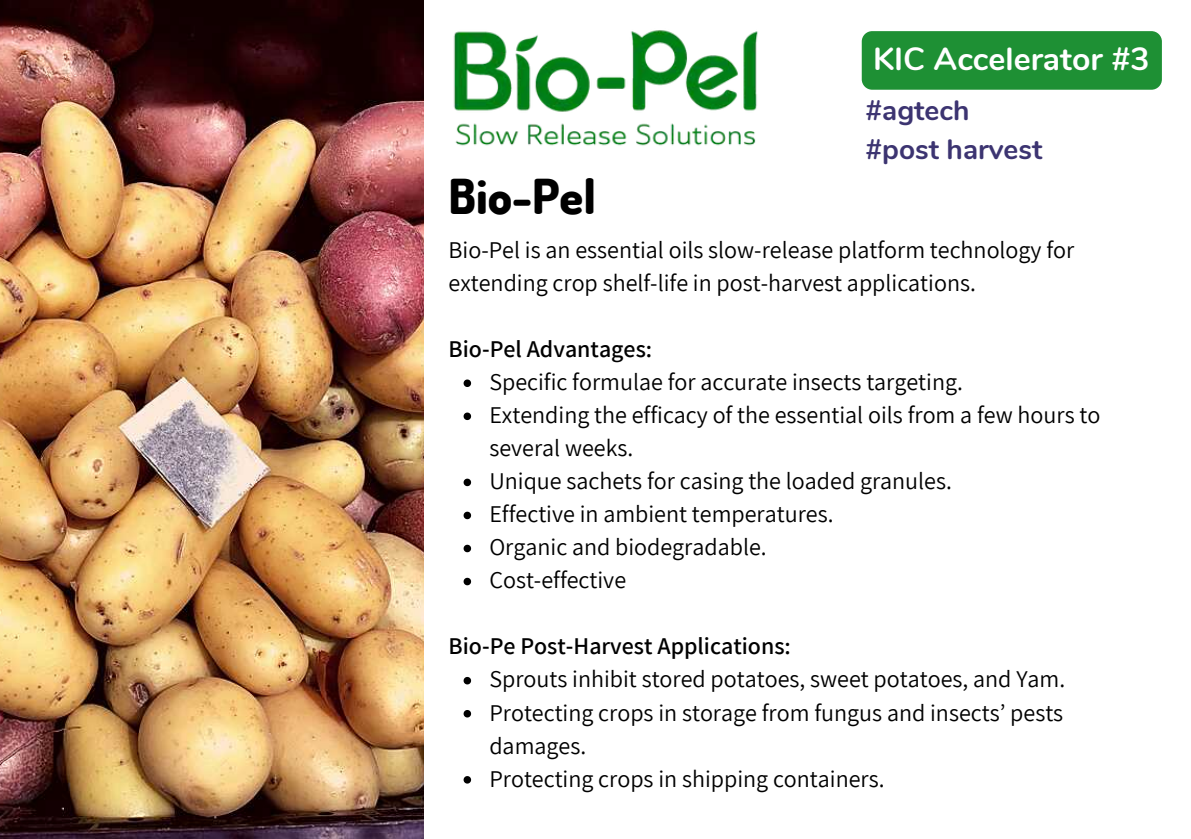
<style>
.page{position:relative;width:1191px;height:839px;background:#fff}
.page>*{position:absolute;margin:0;border:0;box-sizing:border-box;transform-origin:0 0}
.t1{font:800 48px "Dosis";color:#000}
.t2{font:700 32px "Nunito";color:#fff}
.t3{font:700 28px/39px "Nunito";color:#3c3471}
.t4{font:24px/33px "Assistant";color:#000}
.t5{font:600 24px "Assistant";color:#000}
</style>
<div class="page">
<div style="left:862px;top:31px;width:300px;height:59px;background:#1e9034;border-radius:10px"></div>
<img style="left:423px;top:0;width:335px;height:182px">
<img style="left:0;top:0;width:423px;height:839px">
<svg style="left:464px;top:379px;width:7px;height:8px"></svg>
<svg style="left:464px;top:412px;width:7px;height:8px"></svg>
<svg style="left:464px;top:478px;width:7px;height:8px"></svg>
<svg style="left:464px;top:511px;width:7px;height:8px"></svg>
<svg style="left:464px;top:544px;width:7px;height:8px"></svg>
<svg style="left:464px;top:577px;width:7px;height:8px"></svg>
<svg style="left:464px;top:677px;width:7px;height:7px"></svg>
<svg style="left:464px;top:710px;width:7px;height:7px"></svg>
<svg style="left:464px;top:776px;width:7px;height:7px"></svg>
<h2 class="t2" style="left:873px;top:37px;width:278px">KIC Accelerator #3</h2>
<h1 class="t1" style="left:449px;top:164px;width:149px">Bio-Pel</h1>
<p class="t3" style="left:865px;top:91px;width:179px">#agtech #post harvest</p>
<p class="t4" style="left:449px;top:232px;width:627px">Bio-Pel is an essential oils slow-release platform technology for extending crop shelf-life in post-harvest applications.</p>
<p class="t5" style="left:449px;top:332px;width:205px">Bio-Pel Advantages:</p>
<p class="t4" style="left:489px;top:364px;width:613px">Specific formulae for accurate insects targeting.<br>Extending the efficacy of the essential oils from a few hours to several weeks.<br>Unique sachets for casing the loaded granules.<br>Effective in ambient temperatures.<br>Organic and biodegradable.<br>Cost-effective</p>
<p class="t5" style="left:449px;top:630px;width:344px">Bio-Pe Post-Harvest Applications:</p>
<p class="t4" style="left:489px;top:662px;width:577px">Sprouts inhibit stored potatoes, sweet potatoes, and Yam.<br>Protecting crops in storage from fungus and insects’ pests damages.<br>Protecting crops in shipping containers.</p>
</div>
